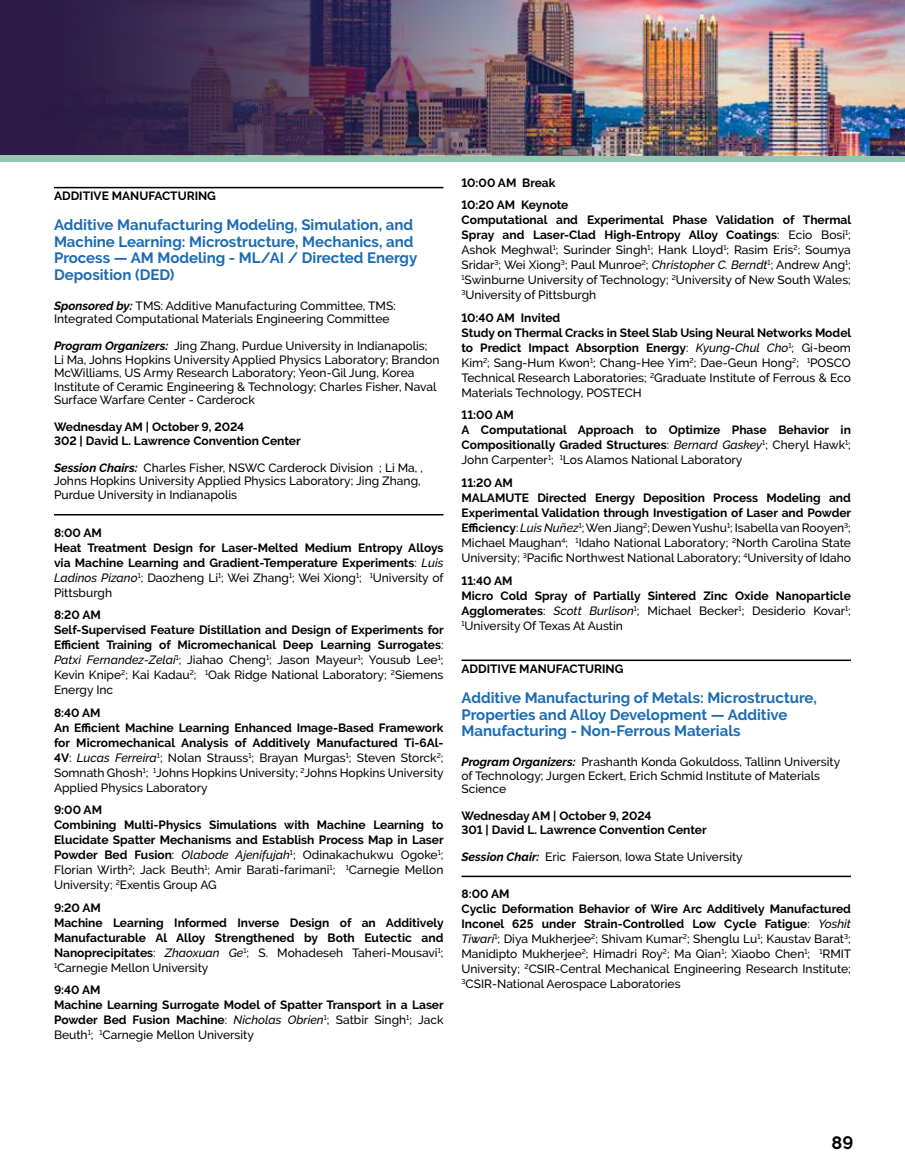
<style>
.page{position:relative;width:905px;height:1175px;background:#fff}
.page>*{position:absolute;margin:0;border:0;box-sizing:border-box;transform-origin:0 0}
.t1{font:700 18px "Raleway";color:#000}
.t2{font:700 15px/16.5px "Raleway";color:#1b6bb4}
.t3{font:500 12px/15px "Raleway";color:#000}
.t4{font:700 12px/15px "Raleway";color:#000}
.s1{font-weight:700;font-style:italic}
.s2{font-weight:500}
.s3{font-weight:500;font-style:italic}
.s4{font-weight:700}
.s5{font-style:italic}
</style>
<div class="page">
<div style="left:0;top:155px;width:904px;height:7px;background:#97c7b1"></div>
<img style="left:0;top:0;width:904px;height:155px">
<hr style="left:54px;top:187px;width:389px;height:1px;background:#000">
<hr style="left:54px;top:514px;width:389px;height:1px;background:#000">
<hr style="left:461px;top:659px;width:389px;height:2px;background:#000">
<hr style="left:461px;top:875px;width:389px;height:2px;background:#000">
<p class="t4" style="left:54px;top:189px;width:163px">ADDITIVE MANUFACTURING</p>
<p class="t2" style="left:54px;top:217px;width:365px">Additive Manufacturing Modeling, Simulation, and Machine Learning: Microstructure, Mechanics, and Process — AM Modeling - ML/AI / Directed Energy Deposition (DED)</p>
<p class="t3" style="left:54px;top:299px;width:343px;line-height:13.5px"><span class="s1">Sponsored by:</span> TMS: Additive Manufacturing Committee, TMS:<br>Integrated Computational Materials Engineering Committee</p>
<p class="t3" style="left:54px;top:339px;width:387px;line-height:13.5px"><span class="s1">Program Organizers:</span> Jing Zhang, Purdue University in Indianapolis; Li Ma, Johns Hopkins University Applied Physics Laboratory; Brandon McWilliams, US Army Research Laboratory; Yeon-Gil Jung, Korea Institute of Ceramic Engineering &amp; Technology; Charles Fisher, Naval Surface Warfare Center - Carderock</p>
<p class="t4" style="left:54px;top:420px;width:248px;line-height:13.5px">Wednesday AM | October 9, 2024<br>302 | David L. Lawrence Convention Center</p>
<p class="t3" style="left:54px;top:461px;width:370px;line-height:13.5px"><span class="s1">Session Chairs:</span> Charles Fisher, NSWC Carderock Division ; Li Ma, ,<br>Johns Hopkins University Applied Physics Laboratory; Jing Zhang,<br>Purdue University in Indianapolis</p>
<p class="t4" style="left:54px;top:525px;width:391px">8:00 AM<br>Heat Treatment Design for Laser-Melted Medium Entropy Alloys via Machine Learning and Gradient-Temperature Experiments<span class="s2">:</span> <span class="s3">Luis Ladinos Pizano</span><sup>1</sup><span class="s2">; Daozheng Li</span><sup>1</sup><span class="s2">; Wei Zhang</span><sup>1</sup><span class="s2">; Wei Xiong</span><sup>1</sup><span class="s2">;</span> <sup>1</sup><span class="s2">University of Pittsburgh</span></p>
<p class="t4" style="left:54px;top:607px;width:391px">8:20 AM<br>Self-Supervised Feature Distillation and Design of Experiments for Efficient Training of Micromechanical Deep Learning Surrogates<span class="s2">:<br></span><span class="s3">Patxi Fernandez-Zelai</span><sup>1</sup><span class="s2">; Jiahao Cheng</span><sup>1</sup><span class="s2">; Jason Mayeur</span><sup>1</sup><span class="s2">; Yousub Lee</span><sup>1</sup><span class="s2">; Kevin Knipe</span><sup>2</sup><span class="s2">; Kai Kadau</span><sup>2</sup><span class="s2">;</span> <sup>1</sup><span class="s2">Oak Ridge National Laboratory;</span> <sup>2</sup><span class="s2">Siemens Energy Inc</span></p>
<p class="t3" style="left:54px;top:705px;width:391px"><span class="s4">8:40 AM<br>An Efficient Machine Learning Enhanced Image-Based Framework for Micromechanical Analysis of Additively Manufactured Ti-6Al-4V</span>: <span class="s5">Lucas Ferreira</span><sup>1</sup>; Nolan Strauss<sup>1</sup>; Brayan Murgas<sup>1</sup>; Steven Storck<sup>2</sup>; Somnath Ghosh<sup>1</sup>; <sup>1</sup>Johns Hopkins University; <sup>2</sup>Johns Hopkins University Applied Physics Laboratory</p>
<p class="t4" style="left:54px;top:802px;width:391px">9:00 AM<br>Combining Multi-Physics Simulations with Machine Learning to Elucidate Spatter Mechanisms and Establish Process Map in Laser Powder Bed Fusion<span class="s2">:</span> <span class="s3">Olabode Ajenifujah</span><sup>1</sup><span class="s2">; Odinakachukwu Ogoke</span><sup>1</sup><span class="s2">; Florian Wirth</span><sup>2</sup><span class="s2">; Jack Beuth</span><sup>1</sup><span class="s2">; Amir Barati-farimani</span><sup>1</sup><span class="s2">;</span> <sup>1</sup><span class="s2">Carnegie Mellon University;</span> <sup>2</sup><span class="s2">Exentis Group AG</span></p>
<p class="t4" style="left:54px;top:900px;width:391px">9:20 AM<br>Machine Learning Informed Inverse Design of an Additively Manufacturable Al Alloy Strengthened by Both Eutectic and Nanoprecipitates<span class="s2">:</span> <span class="s3">Zhaoxuan Ge</span><sup>1</sup><span class="s2">; S. Mohadeseh Taheri-Mousavi</span><sup>1</sup><span class="s2">; </span><sup>1</sup><span class="s2">Carnegie Mellon University</span></p>
<p class="t4" style="left:54px;top:982px;width:391px">9:40 AM<br>Machine Learning Surrogate Model of Spatter Transport in a Laser Powder Bed Fusion Machine<span class="s2">:</span> <span class="s3">Nicholas Obrien</span><sup>1</sup><span class="s2">; Satbir Singh</span><sup>1</sup><span class="s2">; Jack Beuth</span><sup>1</sup><span class="s2">;</span> <sup>1</sup><span class="s2">Carnegie Mellon University</span></p>
<p class="t4" style="left:461px;top:171px;width:108px;line-height:22.5px">10:00 AM Break<br>10:20 AM Keynote</p>
<p class="t3" style="left:461px;top:213px;width:391px;text-align:justify"><span class="s4">Computational and Experimental Phase Validation of Thermal Spray and Laser-Clad High-Entropy Alloy Coatings</span>: Ecio Bosi<sup>1</sup>; Ashok Meghwal<sup>1</sup>; Surinder Singh<sup>1</sup>; Hank Lloyd<sup>1</sup>; Rasim Eris<sup>2</sup>; Soumya Sridar<sup>3</sup>; Wei Xiong<sup>3</sup>; Paul Munroe<sup>2</sup>; <span class="s5">Christopher C. Berndt</span><sup>1</sup>; Andrew Ang<sup>1</sup>; <sup>1</sup>Swinburne University of Technology; <sup>2</sup>University of New South Wales; <sup>3</sup>University of Pittsburgh</p>
<p class="t3" style="left:461px;top:310px;width:391px"><span class="s4">10:40 AM Invited<br>Study on Thermal Cracks in Steel Slab Using Neural Networks Model to Predict Impact Absorption Energy</span>: <span class="s5">Kyung-Chul Cho</span><sup>1</sup>; Gi-beom Kim<sup>2</sup>; Sang-Hum Kwon<sup>1</sup>; Chang-Hee Yim<sup>2</sup>; Dae-Geun Hong<sup>2</sup>; <sup>1</sup>POSCO Technical Research Laboratories; <sup>2</sup>Graduate Institute of Ferrous &amp; Eco Materials Technology, POSTECH</p>
<p class="t4" style="left:461px;top:408px;width:391px">11:00 AM<br>A Computational Approach to Optimize Phase Behavior in Compositionally Graded Structures<span class="s2">:</span> <span class="s3">Bernard Gaskey</span><sup>1</sup><span class="s2">; Cheryl Hawk</span><sup>1</sup><span class="s2">; John Carpenter</span><sup>1</sup><span class="s2">;</span> <sup>1</sup><span class="s2">Los Alamos National Laboratory</span></p>
<p class="t3" style="left:461px;top:475px;width:391px"><span class="s4">11:20 AM<br>MALAMUTE Directed Energy Deposition Process Modeling and Experimental Validation through Investigation of Laser and Powder Efficiency</span>: <span class="s5">Luis Nuñez</span><sup>1</sup>; Wen Jiang<sup>2</sup>; Dewen Yushu<sup>1</sup>; Isabella van Rooyen<sup>3</sup>; Michael Maughan<sup>4</sup>; <sup>1</sup>Idaho National Laboratory; <sup>2</sup>North Carolina State University; <sup>3</sup>Pacific Northwest National Laboratory; <sup>4</sup>University of Idaho</p>
<p class="t4" style="left:461px;top:573px;width:391px">11:40 AM<br>Micro Cold Spray of Partially Sintered Zinc Oxide Nanoparticle Agglomerates<span class="s2">:</span> <span class="s3">Scott Burlison</span><sup>1</sup><span class="s2">; Michael Becker</span><sup>1</sup><span class="s2">; Desiderio Kovar</span><sup>1</sup><span class="s2">; </span><sup>1</sup><span class="s2">University Of Texas At Austin</span></p>
<p class="t4" style="left:461px;top:661px;width:163px">ADDITIVE MANUFACTURING</p>
<p class="t2" style="left:461px;top:689px;width:357px">Additive Manufacturing of Metals: Microstructure,<br>Properties and Alloy Development — Additive<br>Manufacturing - Non-Ferrous Materials</p>
<p class="t3" style="left:461px;top:755px;width:380px;line-height:13.5px"><span class="s1">Program Organizers:</span> Prashanth Konda Gokuldoss, Tallinn University of Technology; Jurgen Eckert, Erich Schmid Institute of Materials<br>Science</p>
<p class="t4" style="left:461px;top:809px;width:247px;line-height:13.5px">Wednesday AM | October 9, 2024<br>301 | David L. Lawrence Convention Center</p>
<p class="t3" style="left:461px;top:849px;width:283px"><span class="s1">Session Chair:</span> Eric Faierson, Iowa State University</p>
<p class="t3" style="left:461px;top:886px;width:391px"><span class="s4">8:00 AM<br>Cyclic Deformation Behavior of Wire Arc Additively Manufactured Inconel 625 under Strain-Controlled Low Cycle Fatigue</span>: <span class="s5">Yoshit Tiwari</span><sup>1</sup>; Diya Mukherjee<sup>2</sup>; Shivam Kumar<sup>2</sup>; Shenglu Lu<sup>1</sup>; Kaustav Barat<sup>3</sup>; Manidipto Mukherjee<sup>2</sup>; Himadri Roy<sup>2</sup>; Ma Qian<sup>1</sup>; Xiaobo Chen<sup>1</sup>; <sup>1</sup>RMIT University; <sup>2</sup>CSIR-Central Mechanical Engineering Research Institute; <sup>3</sup>CSIR-National Aerospace Laboratories</p>
<h1 class="t1" style="left:831px;top:1132px;width:23px">89</h1>
</div>
